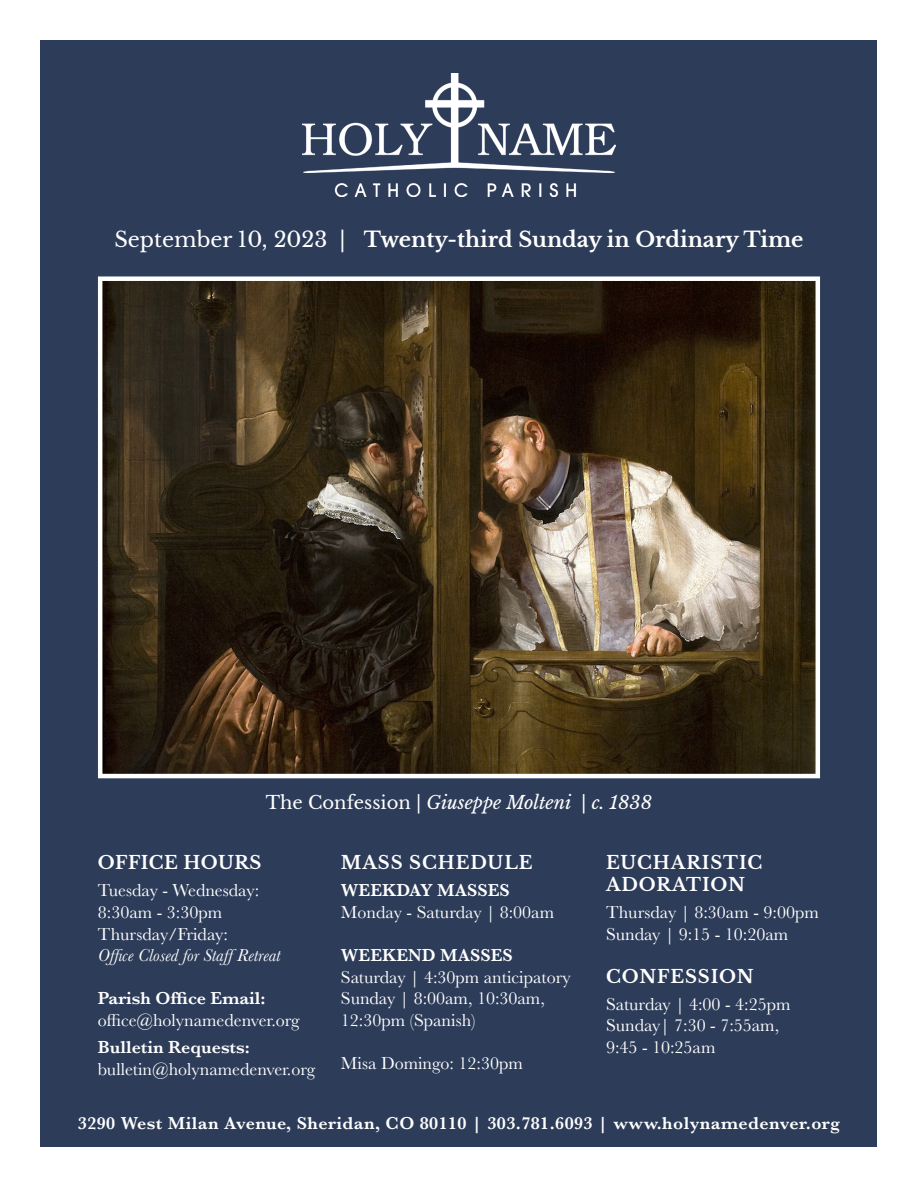
<style>
.page{position:relative;width:918px;height:1188px;background:#fff}
.page>*{position:absolute;margin:0;border:0;box-sizing:border-box;transform-origin:0 0}
.t1{font:700 21px "Libre Baskerville";color:#fff}
.t2{font:18px/21.6px "Baskerville";color:#fff}
.t3{font:600 18px "Baskerville";letter-spacing:.025em;color:#fff}
.t4{font:600 18px "Baskerville";color:#fff}
.t5{font:700 18px/21.6px "Libre Baskerville";letter-spacing:.05em;color:#fff}
.t6{font:italic 18px "Libre Baskerville";color:#fff}
.t7{font:italic 18px "Baskerville";color:#fff}
.t8{font:700 18px "Libre Baskerville";letter-spacing:.025em;color:#fff}
.s1{font-weight:400}
.s2{font-style:normal}
</style>
<div class="page">
<div style="left:40px;top:40px;width:838px;height:1108px;background:#2d3c59"></div>
<img style="left:103px;top:281px;width:712px;height:492px">
<div style="left:98px;top:276px;width:722px;height:502px;border:4px solid #fff"></div>
<img style="left:303px;top:73px;width:312px;height:123px">
<p class="t1" style="left:114px;top:226px;width:691px"><span class="s1">September 10, 2023 |</span> Twenty-third Sunday in Ordinary Time</p>
<p class="t6" style="left:266px;top:792px;width:388px"><span class="s2">The Confession |</span> Giuseppe Molteni | c. 1838</p>
<p class="t8" style="left:98px;top:852px;width:165px">OFFICE HOURS</p>
<p class="t2" style="left:98px;top:880px;width:163px">Tuesday - Wednesday:</p>
<p class="t2" style="left:98px;top:902px;width:126px">8:30am - 3:30pm</p>
<p class="t2" style="left:98px;top:923px;width:132px">Thursday/Friday:</p>
<p class="t7" style="left:98px;top:943px;width:184px">Office Closed for StaffRetreat</p>
<p class="t4" style="left:98px;top:986px;width:169px">Parish Office Email:</p>
<p class="t2" style="left:98px;top:1010px;width:203px">office@holynamedenver.org</p>
<p class="t4" style="left:98px;top:1034px;width:153px">Bulletin Requests:</p>
<p class="t2" style="left:98px;top:1058px;width:219px">bulletin@holynamedenver.org</p>
<p class="t5" style="left:341px;top:852px;width:193px">MASS SCHEDULE</p>
<p class="t4" style="left:341px;top:878px;width:170px">WEEKDAY MASSES</p>
<p class="t2" style="left:341px;top:902px;width:215px">Monday - Saturday | 8:00am</p>
<p class="t4" style="left:341px;top:943px;width:173px">WEEKEND MASSES</p>
<p class="t2" style="left:341px;top:966px;width:231px">Saturday | 4:30pm anticipatory</p>
<p class="t2" style="left:341px;top:988px;width:206px">Sunday | 8:00am, 10:30am,<br>12:30pm (Spanish)</p>
<p class="t2" style="left:341px;top:1053px;width:184px">Misa Domingo: 12:30pm</p>
<p class="t5" style="left:606px;top:852px;width:158px">EUCHARISTIC<br>ADORATION</p>
<p class="t2" style="left:606px;top:902px;width:214px">Thursday | 8:30am - 9:00pm</p>
<p class="t2" style="left:606px;top:923px;width:184px">Sunday | 9:15 - 10:20am</p>
<p class="t5" style="left:606px;top:966px;width:149px">CONFESSION</p>
<p class="t2" style="left:606px;top:993px;width:186px">Saturday | 4:00 - 4:25pm</p>
<p class="t2" style="left:606px;top:1015px;width:175px">Sunday| 7:30 - 7:55am,</p>
<p class="t2" style="left:606px;top:1037px;width:111px">9:45 - 10:25am</p>
<p class="t3" style="left:78px;top:1111px;width:764px">3290 West Milan Avenue, Sheridan, CO 80110 | 303.781.6093 | www.holynamedenver.org</p>
</div>
